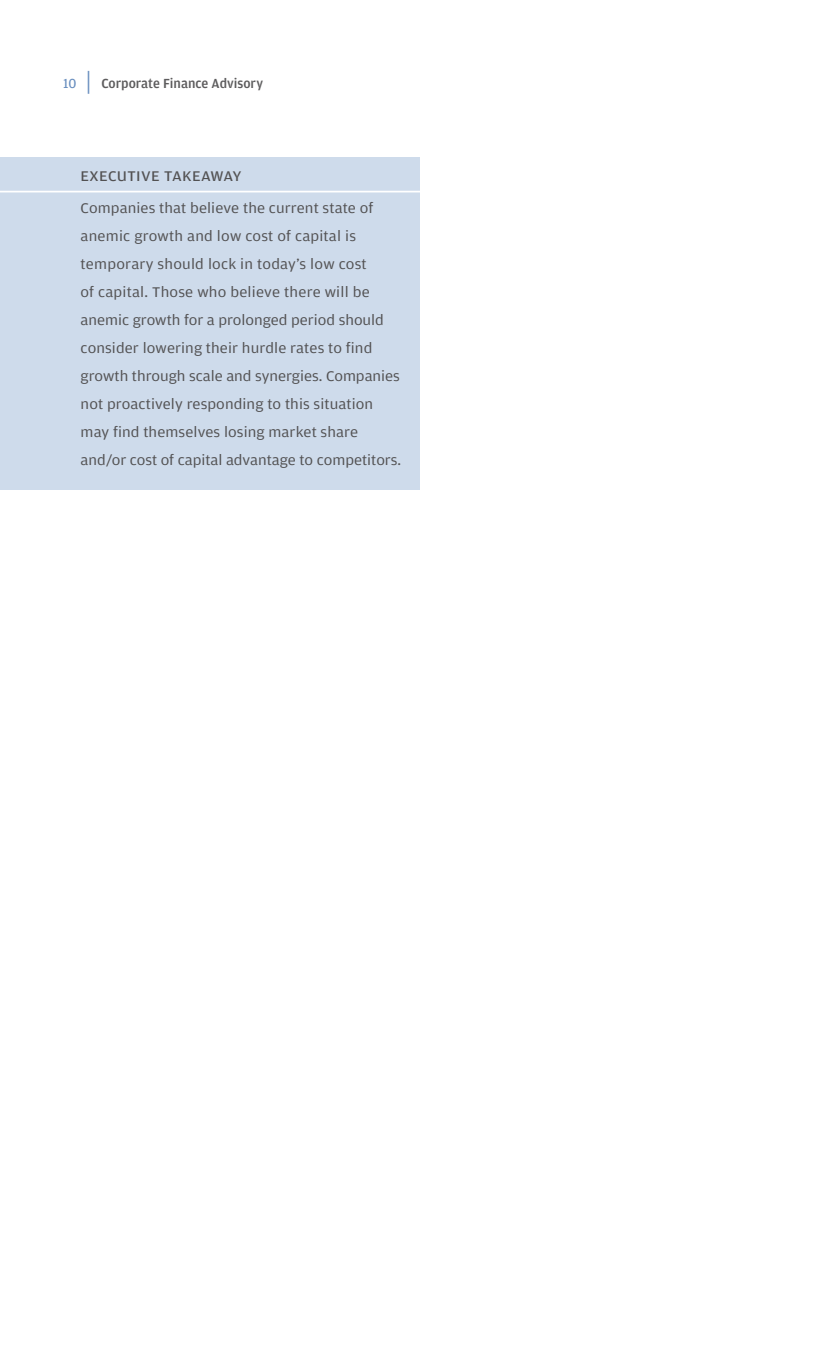
<style>
.page{position:relative;width:819px;height:1355px;background:#fff}
.page>*{position:absolute;margin:0;border:0;box-sizing:border-box;transform-origin:0 0}
.t1{font:14.88px/28px "Amplitude Wide";letter-spacing:.005em;color:#525152}
.t2{font:14.88px "Amplitude Wide";letter-spacing:.025em;color:#525152}
.t3{font:500 14px "Amplitude";color:#5d5c5d}
.s1{font-weight:400;color:#678dbe}
.s2{font-weight:300;font-size:28px;color:#678dbe}
</style>
<div class="page">
<div style="left:0;top:158px;width:420px;height:332px;background:#cedbeb"></div>
<hr style="left:0;top:191px;width:421px;height:1px;background:#fff">
<p class="t3" style="left:63px;top:75px;width:201px"><span class="s1">10</span> <span class="s2">|</span> Corporate Finance Advisory</p>
<p class="t2" style="left:81px;top:167px;width:163px">EXECUTIVE TAKEAWAY</p>
<p class="t1" style="left:81px;top:194px;width:322px">Companies that believe the current state of anemic growth and low cost of capital is temporary should lock in today’s low cost<br>of capital. Those who believe there will be anemic growth for a prolonged period should consider lowering their hurdle rates to find growth through scale and synergies. Companies not proactively responding to this situation may find themselves losing market share and/or cost of capital advantage to competitors.</p>
</div>
